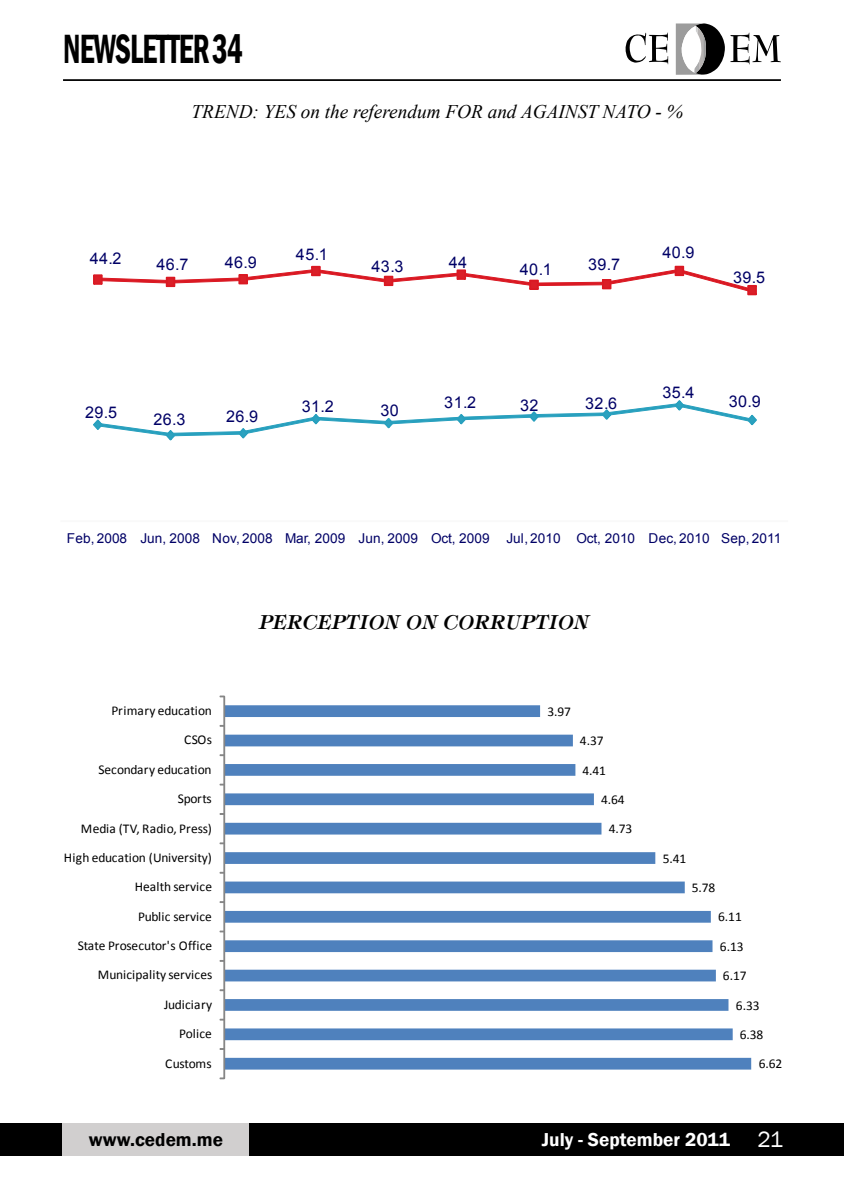
<style>
.page{position:relative;width:844px;height:1191px;background:#fff}
.page>*{position:absolute;margin:0;border:0;box-sizing:border-box;transform-origin:0 0}
.t1{font:600 condensed 42px "Franklin Gothic";letter-spacing:-.025em;color:#000;scale:.74 1}
.t2{font:italic 19.25px "Times New Roman";color:#000}
.t3{font:19.25px "Timpani Bold Italic YU";color:#000}
.t4{font:600 19.25px "Franklin Gothic";color:#fff}
.t5{font:600 19.25px "Franklin Gothic";color:#000}
.t6{font:16.1px "Arial";letter-spacing:.025em;color:#006}
.t7{font:13.65px "Arial";letter-spacing:.005em;color:#006}
.t8{font:13.47px "Calibri";color:#000}
.t9{font:13.47px "Calibri";letter-spacing:-.02em;color:#000}
.s1{font-weight:400;font-size:22.75px}
</style>
<div class="page">
<hr style="left:63px;top:79px;width:717px;height:2px;background:#000">
<svg style="left:625px;top:33px;width:43px;height:31px"></svg>
<svg style="left:730px;top:33px;width:50px;height:31px"></svg>
<svg style="left:675px;top:23px;width:49px;height:52px"></svg>
<div style="left:0;top:1123px;width:843px;height:32px;background:#000"></div>
<div style="left:63px;top:1123px;width:186px;height:32px;background:#d1cfcf"></div>
<svg style="left:93px;top:400px;width:663px;height:40px"></svg>
<svg style="left:93px;top:266px;width:663px;height:29px"></svg>
<svg style="left:225px;top:705px;width:526px;height:364px"></svg>
<div style="left:223px;top:696px;width:2px;height:382px;border:1px solid #868686"></div>
<svg style="left:219px;top:1077px;width:6px;height:2px"></svg>
<svg style="left:219px;top:989px;width:6px;height:2px"></svg>
<svg style="left:219px;top:901px;width:6px;height:2px"></svg>
<svg style="left:219px;top:842px;width:6px;height:2px"></svg>
<svg style="left:219px;top:813px;width:6px;height:2px"></svg>
<svg style="left:219px;top:754px;width:6px;height:2px"></svg>
<h1 class="t1" style="left:63px;top:21px;width:244px">NEWSLETTER 34</h1>
<h2 class="t2" style="left:191px;top:99px;width:492px">TREND: YES on the referendum FOR and AGAINST NATO - %</h2>
<p class="t6" style="left:90px;top:249px;width:33px">44.2</p>
<p class="t6" style="left:156px;top:256px;width:33px">46.7</p>
<p class="t6" style="left:225px;top:253px;width:33px">46.9</p>
<p class="t6" style="left:296px;top:245px;width:33px">45.1</p>
<p class="t6" style="left:371px;top:258px;width:33px">43.3</p>
<p class="t6" style="left:449px;top:253px;width:20px">44</p>
<p class="t6" style="left:520px;top:260px;width:33px">40.1</p>
<p class="t6" style="left:588px;top:255px;width:33px">39.7</p>
<p class="t6" style="left:85px;top:403px;width:33px">29.5</p>
<p class="t6" style="left:153px;top:411px;width:33px">26.3</p>
<p class="t6" style="left:226px;top:407px;width:33px">26.9</p>
<p class="t6" style="left:302px;top:398px;width:33px">31.2</p>
<p class="t6" style="left:380px;top:402px;width:20px">30</p>
<p class="t6" style="left:444px;top:393px;width:33px">31.2</p>
<p class="t6" style="left:520px;top:396px;width:20px">32</p>
<p class="t6" style="left:585px;top:394px;width:33px">32.6</p>
<p class="t6" style="left:662px;top:243px;width:33px">40.9</p>
<p class="t6" style="left:733px;top:269px;width:33px">39.5</p>
<p class="t6" style="left:662px;top:384px;width:33px">35.4</p>
<p class="t6" style="left:728px;top:393px;width:33px">30.9</p>
<p class="t7" style="left:67px;top:530px;width:715px">Feb, 2008 Jun, 2008 Nov, 2008 Mar, 2009 Jun, 2009 Oct, 2009 Jul, 2010 Oct, 2010 Dec, 2010 Sep, 2011</p>
<h2 class="t3" style="left:259px;top:611px;width:331px">PERCEPTION ON CORRUPTION</h2>
<p class="t8" style="left:111px;top:702px;width:102px">Primary education</p>
<p class="t8" style="left:547px;top:702px;width:25px">3.97</p>
<p class="t8" style="left:184px;top:731px;width:29px">CSOs</p>
<p class="t8" style="left:579px;top:732px;width:25px">4.37</p>
<p class="t8" style="left:98px;top:760px;width:114px">Secondary education</p>
<p class="t8" style="left:582px;top:761px;width:25px">4.41</p>
<p class="t8" style="left:178px;top:790px;width:35px">Sports</p>
<p class="t8" style="left:601px;top:791px;width:25px">4.64</p>
<p class="t8" style="left:81px;top:819px;width:132px">Media (TV, Radio, Press)</p>
<p class="t8" style="left:608px;top:820px;width:25px">4.73</p>
<p class="t8" style="left:64px;top:849px;width:149px">High education (University)</p>
<p class="t8" style="left:662px;top:849px;width:25px">5.41</p>
<p class="t8" style="left:135px;top:878px;width:79px">Health service</p>
<p class="t8" style="left:691px;top:879px;width:25px">5.78</p>
<p class="t8" style="left:138px;top:907px;width:75px">Public service</p>
<p class="t8" style="left:718px;top:908px;width:25px">6.11</p>
<p class="t8" style="left:78px;top:937px;width:136px">State Prosecutor's Office</p>
<p class="t8" style="left:719px;top:937px;width:25px">6.13</p>
<p class="t8" style="left:98px;top:966px;width:116px">Municipality services</p>
<p class="t8" style="left:722px;top:967px;width:25px">6.17</p>
<p class="t8" style="left:164px;top:995px;width:50px">Judiciary</p>
<p class="t8" style="left:735px;top:996px;width:25px">6.33</p>
<p class="t8" style="left:179px;top:1025px;width:34px">Police</p>
<p class="t8" style="left:739px;top:1026px;width:25px">6.38</p>
<p class="t9" style="left:165px;top:1054px;width:48px">Customs</p>
<p class="t8" style="left:758px;top:1055px;width:25px">6.62</p>
<h2 class="t5" style="left:89px;top:1127px;width:135px">www.cedem.me</h2>
<h2 class="t4" style="left:541px;top:1127px;width:243px">July - September 2011 <span class="s1">21</span></h2>
</div>
